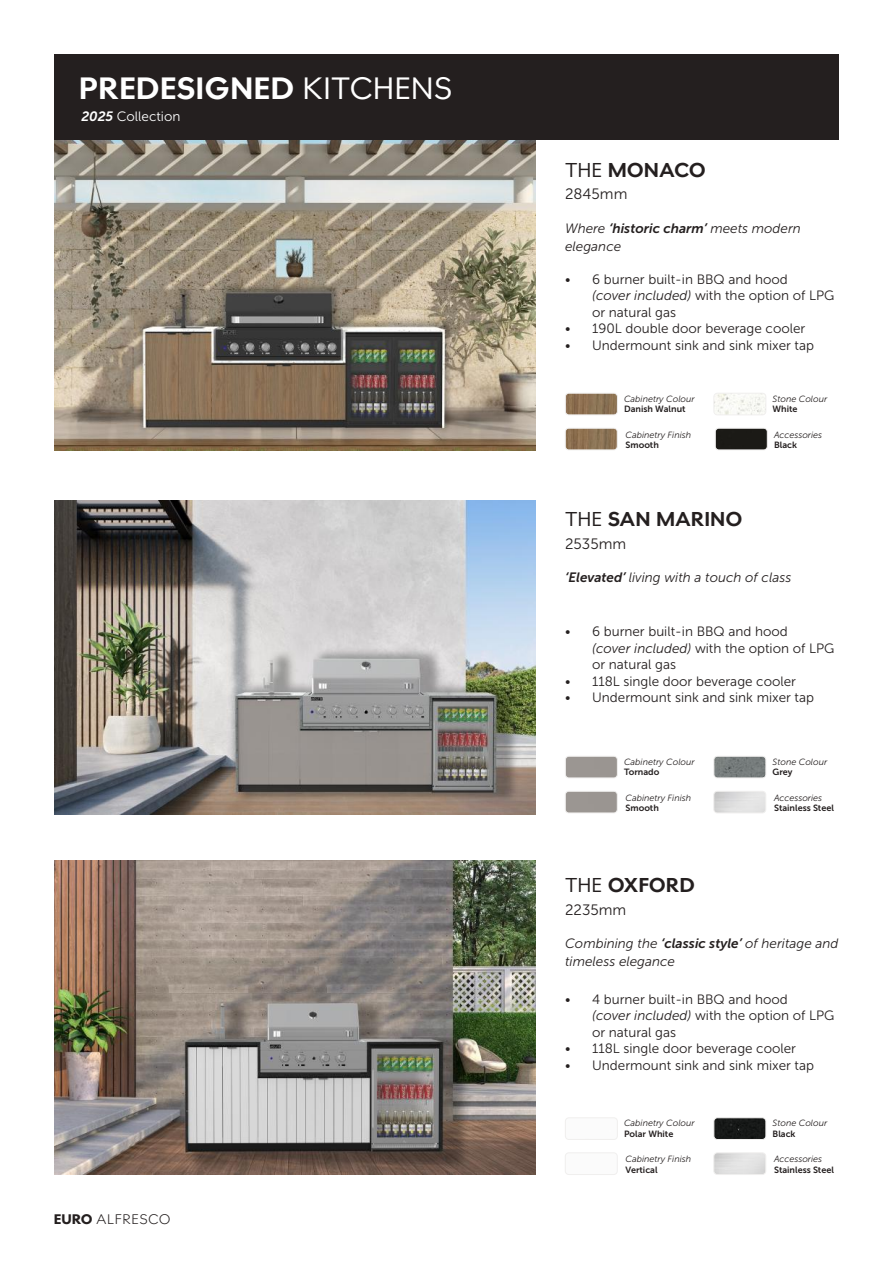
<style>
.page{position:relative;width:893px;height:1263px;background:#fff}
.page>*{position:absolute;margin:0;border:0;box-sizing:border-box;transform-origin:0 0}
.t1{font:700 30px "Widescreen";color:#fff}
.t2{font:700 19.5px "Widescreen";color:#241f1f}
.t3{font:15px "Museo Sans 300";color:#241f1f}
.t4{font:13.5px/16.5px "Museo Sans 300";color:#241f1f}
.t5{font:italic 13.5px/18px "Museo Sans 300";color:#241f1f}
.t6{font:13.5px "Museo Sans 300";color:#fff}
.t7{font:300 13.5px "Widescreen";letter-spacing:.03em;color:#241f1f}
.t8{font:italic 9px "Museo Sans 300";color:#241f1f}
.t9{font:9px "Museo Sans 700";color:#241f1f}
.s1{font-weight:400}
.s2{font-family:"Museo Sans 700";font-style:italic}
.s3{font-weight:800}
.s4{font-family:"Museo Sans 700"}
.s5{font-style:italic}
</style>
<div class="page">
<img style="left:54px;top:139px;width:481px;height:312px">
<div style="left:54px;top:54px;width:785px;height:85px;background:#241f1f"></div>
<img style="left:54px;top:501px;width:481px;height:313px">
<img style="left:54px;top:861px;width:481px;height:313px">
<img style="left:565px;top:393px;width:51px;height:22px">
<div style="left:565px;top:393px;width:53px;height:22px;border:1px solid #f0efee;border-radius:4px"></div>
<img style="left:565px;top:428px;width:52px;height:22px">
<div style="left:565px;top:428px;width:52px;height:22px;border:1px solid #f0efee;border-radius:4px"></div>
<img style="left:714px;top:393px;width:52px;height:22px">
<div style="left:714px;top:393px;width:52px;height:22px;border:1px solid #f0efee;border-radius:4px"></div>
<img style="left:715px;top:428px;width:52px;height:22px">
<div style="left:715px;top:428px;width:52px;height:22px;border:1px solid #f0efee;border-radius:4px"></div>
<div style="left:565px;top:756px;width:53px;height:22px;border:1px solid #f0efee;border-radius:4px"></div>
<div style="left:565px;top:791px;width:52px;height:22px;border:1px solid #f0efee;border-radius:4px"></div>
<img style="left:714px;top:756px;width:52px;height:22px">
<div style="left:714px;top:756px;width:52px;height:22px;border:1px solid #f0efee;border-radius:4px"></div>
<div style="left:714px;top:791px;width:52px;height:22px;border:1px solid #f0efee;border-radius:4px"></div>
<div style="left:565px;top:1117px;width:53px;height:23px;border:1px solid #f0efee;border-radius:4px"></div>
<div style="left:565px;top:1152px;width:52px;height:23px;border:1px solid #f0efee;border-radius:4px"></div>
<img style="left:714px;top:1119px;width:52px;height:20px">
<div style="left:714px;top:1117px;width:52px;height:23px;border:1px solid #f0efee;border-radius:4px"></div>
<div style="left:714px;top:1152px;width:52px;height:23px;border:1px solid #f0efee;border-radius:4px"></div>
<h1 class="t1" style="left:79px;top:68px;width:375px">PREDESIGNED <span class="s1">KITCHENS</span></h1>
<p class="t6" style="left:81px;top:109px;width:101px"><span class="s2">2025</span> Collection</p>
<p class="t7" style="left:54px;top:1210px;width:118px"><span class="s3">EURO</span> ALFRESCO</p>
<h2 class="t2" style="left:565px;top:156px;width:142px"><span class="s1">THE</span> MONACO</h2>
<p class="t3" style="left:565px;top:186px;width:64px">2845mm</p>
<p class="t5" style="left:565px;top:219px;width:237px">Where <span class="s4">‘historic charm’</span> meets modern elegance</p>
<p class="t4" style="left:592px;top:271px;width:244px;text-indent:-27px">• 6 burner built-in BBQ and hood<br><span class="s5">(cover included)</span> with the option of LPG or natural gas</p>
<p class="t4" style="left:565px;top:320px;width:242px">• 190L double door beverage cooler</p>
<p class="t4" style="left:565px;top:337px;width:250px">• Undermount sink and sink mixer tap</p>
<p class="t8" style="left:624px;top:394px;width:72px">Cabinetry Colour</p>
<p class="t9" style="left:624px;top:404px;width:63px">Danish Walnut</p>
<p class="t8" style="left:625px;top:430px;width:67px">Cabinetry Finish</p>
<p class="t9" style="left:625px;top:440px;width:35px">Smooth</p>
<p class="t8" style="left:773px;top:394px;width:56px">Stone Colour</p>
<p class="t9" style="left:773px;top:404px;width:26px">White</p>
<p class="t8" style="left:774px;top:430px;width:50px">Accessories</p>
<p class="t9" style="left:774px;top:440px;width:25px">Black</p>
<h2 class="t2" style="left:565px;top:506px;width:179px"><span class="s1">THE</span> SAN MARINO</h2>
<p class="t3" style="left:565px;top:536px;width:63px">2535mm</p>
<p class="t5" style="left:565px;top:569px;width:228px"><span class="s4">‘Elevated’</span> living with a touch of class</p>
<p class="t4" style="left:592px;top:623px;width:244px;text-indent:-27px">• 6 burner built-in BBQ and hood<br><span class="s5">(cover included)</span> with the option of LPG or natural gas</p>
<p class="t4" style="left:565px;top:673px;width:232px">• 118L single door beverage cooler</p>
<p class="t4" style="left:565px;top:689px;width:250px">• Undermount sink and sink mixer tap</p>
<p class="t8" style="left:624px;top:757px;width:72px">Cabinetry Colour</p>
<p class="t9" style="left:624px;top:767px;width:37px">Tornado</p>
<p class="t8" style="left:625px;top:793px;width:67px">Cabinetry Finish</p>
<p class="t9" style="left:625px;top:803px;width:35px">Smooth</p>
<p class="t8" style="left:773px;top:757px;width:56px">Stone Colour</p>
<p class="t9" style="left:773px;top:767px;width:22px">Grey</p>
<p class="t8" style="left:774px;top:793px;width:50px">Accessories</p>
<p class="t9" style="left:774px;top:803px;width:61px">Stainless Steel</p>
<h2 class="t2" style="left:565px;top:872px;width:131px"><span class="s1">THE</span> OXFORD</h2>
<p class="t3" style="left:565px;top:902px;width:63px">2235mm</p>
<p class="t5" style="left:565px;top:935px;width:275px">Combining the <span class="s4">‘classic style’</span> of heritage and timeless elegance</p>
<p class="t4" style="left:592px;top:991px;width:244px;text-indent:-27px">• 4 burner built-in BBQ and hood<br><span class="s5">(cover included)</span> with the option of LPG or natural gas</p>
<p class="t4" style="left:565px;top:1040px;width:232px">• 118L single door beverage cooler</p>
<p class="t4" style="left:565px;top:1057px;width:250px">• Undermount sink and sink mixer tap</p>
<p class="t8" style="left:624px;top:1118px;width:72px">Cabinetry Colour</p>
<p class="t9" style="left:624px;top:1129px;width:51px">Polar White</p>
<p class="t8" style="left:625px;top:1154px;width:67px">Cabinetry Finish</p>
<p class="t9" style="left:625px;top:1165px;width:34px">Vertical</p>
<p class="t8" style="left:773px;top:1118px;width:56px">Stone Colour</p>
<p class="t9" style="left:773px;top:1129px;width:25px">Black</p>
<p class="t8" style="left:774px;top:1154px;width:50px">Accessories</p>
<p class="t9" style="left:774px;top:1165px;width:61px">Stainless Steel</p>
</div>
